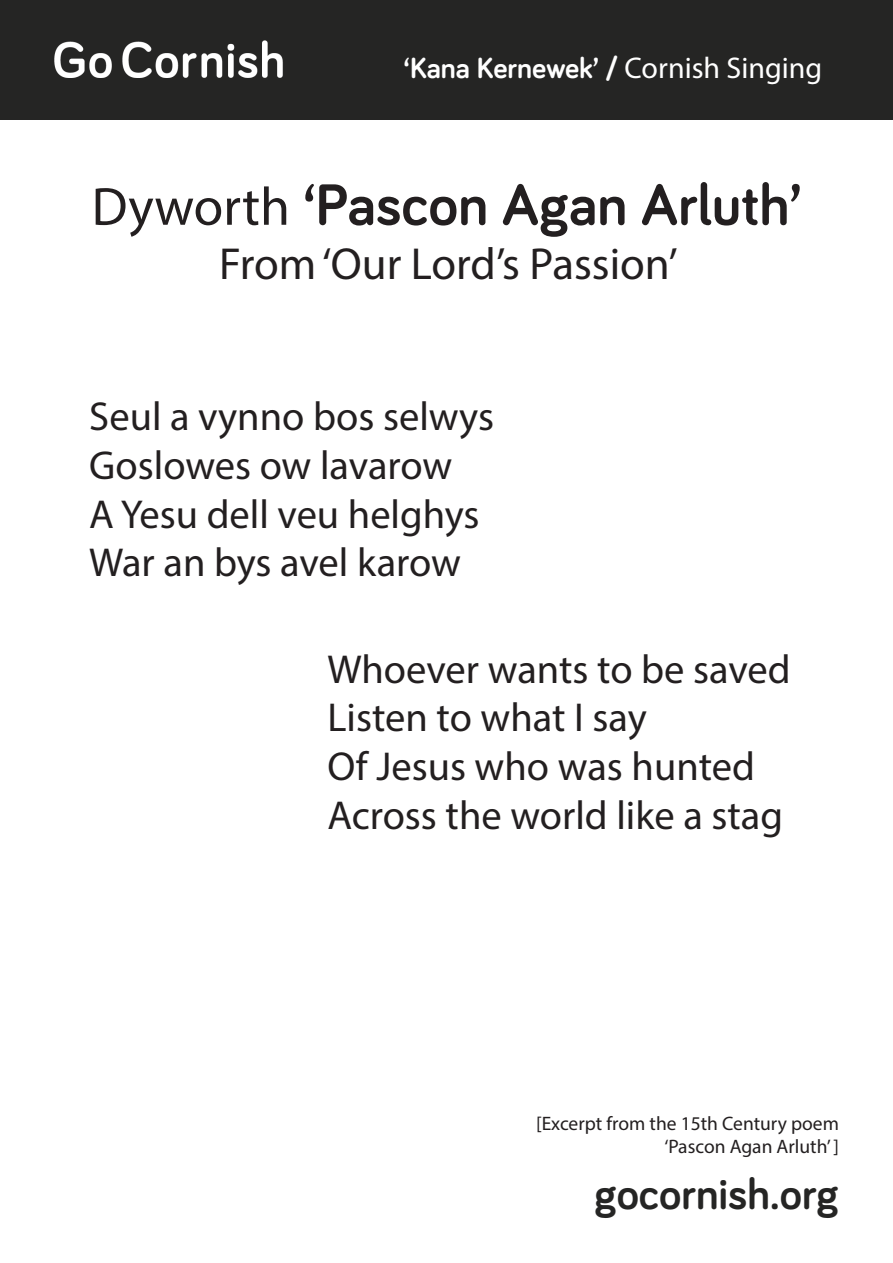
<style>
.page{position:relative;width:893px;height:1263px;background:#fff}
.page>*{position:absolute;margin:0;border:0;box-sizing:border-box;transform-origin:0 0}
.t1{font:700 60px "Bariol";color:#231f20}
.t2{font:45px "Myriad Pro";color:#231f20}
.t3{font:700 45px "Bariol";color:#252524}
.t4{font:40.5px "Myriad Pro";color:#231f20}
.t5{font:700 30px "Bariol";color:#fff}
.t6{font:19.5px/23.4px "Myriad Pro";color:#231f20;text-align:right}
.s1{font-family:"Myriad Pro";font-weight:400}
.s2{font-family:"Myriad Pro";font-weight:400;font-size:54px}
</style>
<div class="page">
<div style="left:0;top:0;width:893px;height:119px;background:#252524"></div>
<img style="left:54px;top:40px;width:229px;height:38px">
<p class="t5" style="left:404px;top:47px;width:420px">‘Kana Kernewek’ / <span class="s1">Cornish Singing</span></p>
<p class="t1" style="left:92px;top:164px;width:711px"><span class="s2">Dyworth</span> ‘Pascon Agan Arluth’</p>
<p class="t2" style="left:219px;top:236px;width:460px">From ‘Our Lord’s Passion’</p>
<p class="t4" style="left:89px;top:392px;width:406px">Seul a vynno bos selwys</p>
<p class="t4" style="left:89px;top:440px;width:364px">Goslowes ow lavarow</p>
<p class="t4" style="left:89px;top:489px;width:392px">A Yesu dell veu helghys</p>
<p class="t4" style="left:89px;top:538px;width:373px">War an bys avel karow</p>
<p class="t4" style="left:327px;top:644px;width:465px">Whoever wants to be saved</p>
<p class="t4" style="left:327px;top:693px;width:321px">Listen to what I say</p>
<p class="t4" style="left:327px;top:741px;width:429px">Of Jesus who was hunted</p>
<p class="t4" style="left:327px;top:790px;width:457px">Across the world like a stag</p>
<p class="t6" style="left:536px;top:1111px;width:304px">[Excerpt from the 15th Century poem ‘Pascon Agan Arluth’ ]</p>
<p class="t3" style="left:594px;top:1163px;width:246px">gocornish.org</p>
</div>
